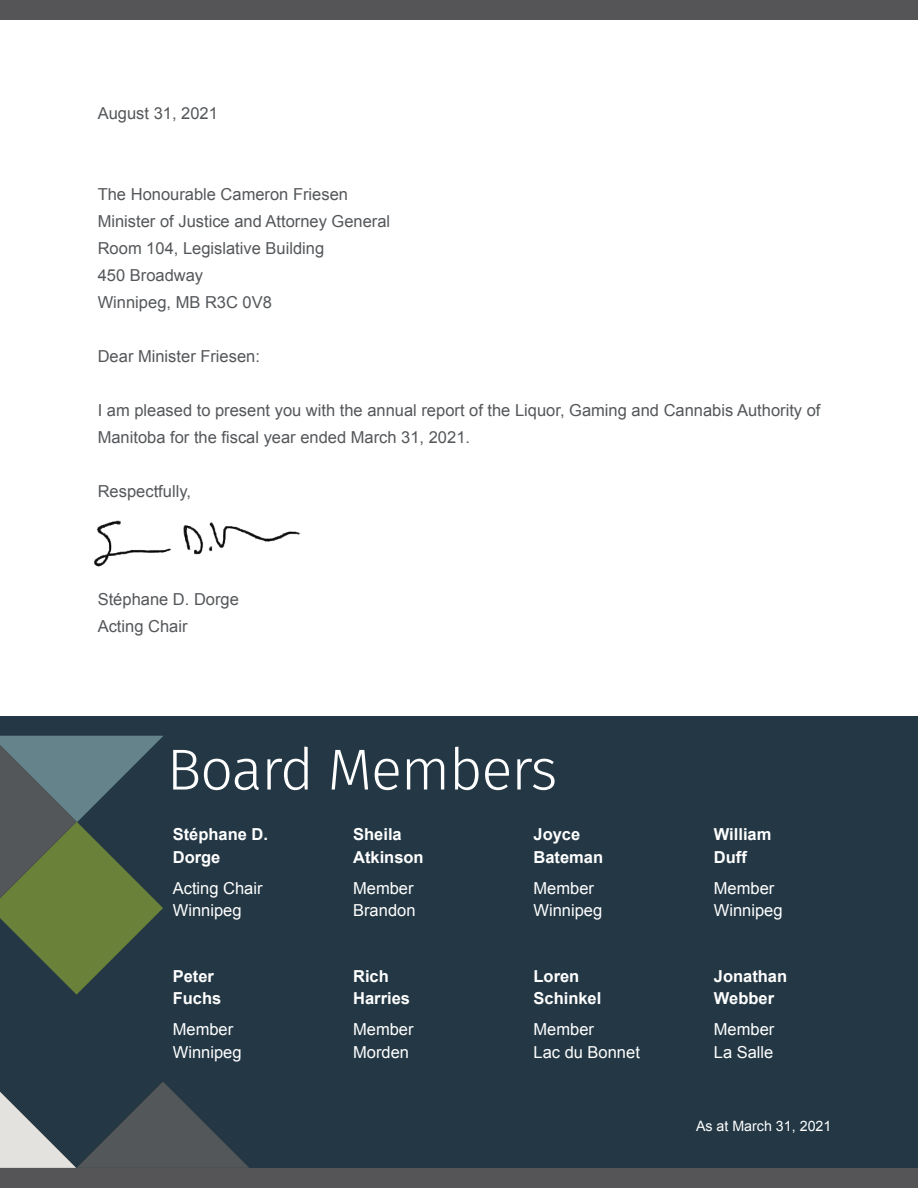
<style>
.page{position:relative;width:918px;height:1188px;background:#fff}
.page>*{position:absolute;margin:0;border:0;box-sizing:border-box;transform-origin:0 0}
.t1{font:300 57.75px "Fira Sans";letter-spacing:-.02em;color:#fff}
.t2{font:16.5px/27px "Arial";color:#54575a}
.t3{font:16.5px/22.5px "Arial";color:#fff}
.t4{font:700 16.5px/22.5px "Arial";color:#fff}
.t5{font:14.25px "Arial";color:#fff}
</style>
<div class="page">
<div style="left:0;top:716px;width:918px;height:472px;background:#233744"></div>
<svg style="left:0;top:735px;width:163px;height:260px"></svg>
<svg style="left:0;top:1082px;width:249px;height:86px"></svg>
<div style="left:0;top:0;width:918px;height:20px;background:#555456"></div>
<div style="left:0;top:1168px;width:918px;height:20px;background:#555456"></div>
<img style="left:93px;top:520px;width:208px;height:47px">
<p class="t2" style="left:98px;top:100px;width:122px">August 31, 2021</p>
<p class="t2" style="left:98px;top:181px;width:294px">The Honourable Cameron Friesen<br>Minister of Justice and Attorney General<br>Room 104, Legislative Building<br>450 Broadway<br>Winnipeg, MB R3C 0V8</p>
<p class="t2" style="left:98px;top:343px;width:164px">Dear Minister Friesen:</p>
<p class="t2" style="left:98px;top:397px;width:724px">I am pleased to present you with the annual report of the Liquor, Gaming and Cannabis Authority of<br>Manitoba for the fiscal year ended March 31, 2021.</p>
<p class="t2" style="left:98px;top:478px;width:95px">Respectfully,</p>
<p class="t2" style="left:98px;top:586px;width:143px">Stéphane D. Dorge<br>Acting Chair</p>
<h1 class="t1" style="left:167px;top:728px;width:392px">Board Members</h1>
<p class="t4" style="left:173px;top:824px;width:97px">Stéphane D.<br>Dorge</p>
<p class="t3" style="left:173px;top:877px;width:91px">Acting Chair<br>Winnipeg</p>
<p class="t4" style="left:173px;top:965px;width:50px">Peter<br>Fuchs</p>
<p class="t3" style="left:173px;top:1018px;width:70px">Member<br>Winnipeg</p>
<p class="t4" style="left:353px;top:824px;width:72px">Sheila<br>Atkinson</p>
<p class="t3" style="left:353px;top:877px;width:64px">Member<br>Brandon</p>
<p class="t4" style="left:353px;top:965px;width:58px">Rich<br>Harries</p>
<p class="t3" style="left:353px;top:1018px;width:62px">Member<br>Morden</p>
<p class="t4" style="left:534px;top:824px;width:71px">Joyce<br>Bateman</p>
<p class="t3" style="left:534px;top:877px;width:70px">Member<br>Winnipeg</p>
<p class="t4" style="left:534px;top:965px;width:69px">Loren<br>Schinkel</p>
<p class="t3" style="left:534px;top:1018px;width:108px">Member<br>Lac du Bonnet</p>
<p class="t4" style="left:714px;top:824px;width:59px">William<br>Duff</p>
<p class="t3" style="left:714px;top:877px;width:70px">Member<br>Winnipeg</p>
<p class="t4" style="left:714px;top:965px;width:75px">Jonathan<br>Webber</p>
<p class="t3" style="left:714px;top:1018px;width:62px">Member<br>La Salle</p>
<p class="t5" style="left:696px;top:1117px;width:137px">As at March 31, 2021</p>
</div>
